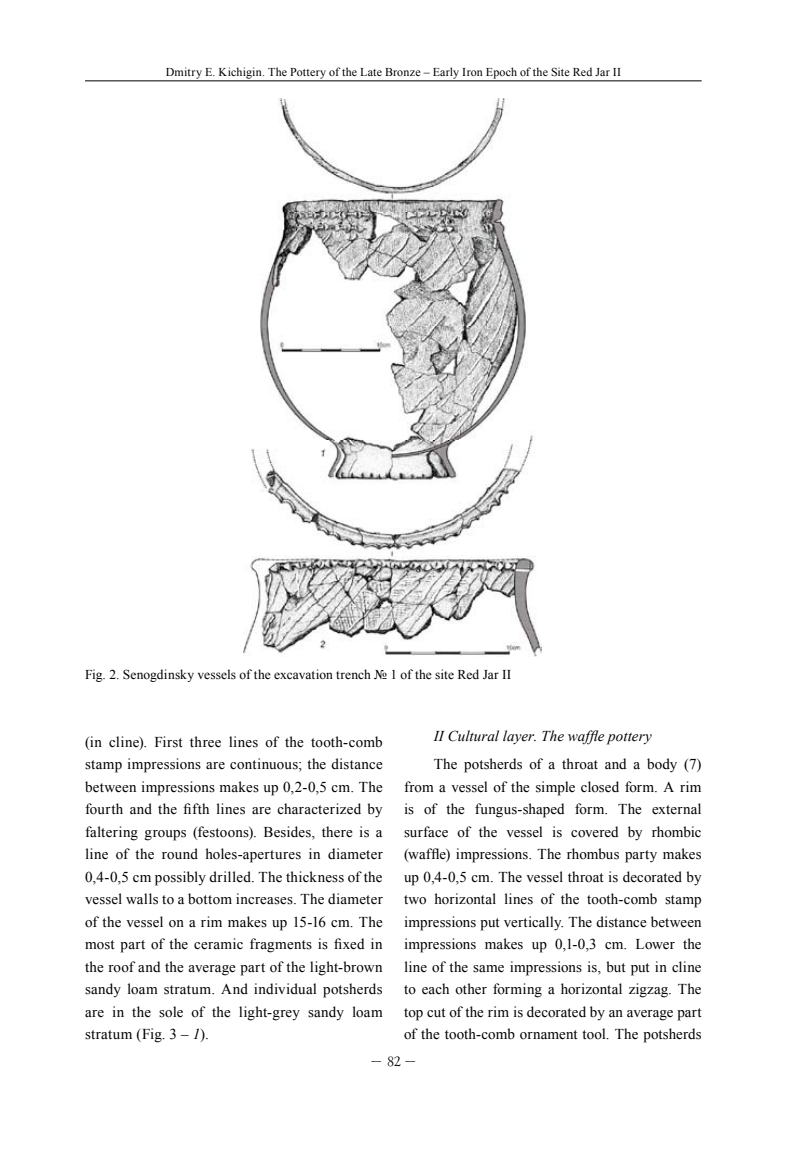
<style>
.page{position:relative;width:808px;height:1149px;background:#fff}
.page>*{position:absolute;margin:0;border:0;box-sizing:border-box;transform-origin:0 0}
.t1{font:15px/22.5px "Times New Roman";letter-spacing:.01em;color:#000;text-align:justify}
.t2{font:italic 15px "Times New Roman";letter-spacing:.01em;color:#000}
.t3{font:13.5px "Times New Roman";letter-spacing:.005em;color:#000}
.t4{font:13.5px "Lazurski";color:#000}
.t5{font:12px "Times New Roman";letter-spacing:.015em;color:#000}
.s1{font-style:italic}
</style>
<div class="page">
<hr style="left:85px;top:81px;width:617px;height:1px;background:#000">
<img style="left:244px;top:98px;width:298px;height:558px">
<p class="t5" style="left:166px;top:64px;width:457px">Dmitry E. Kichigin. The Pottery of the Late Bronze – Early Iron Epoch of the Site Red Jar II</p>
<p class="t3" style="left:85px;top:665px;width:428px">Fig. 2. Senogdinsky vessels of the excavation trench № 1 of the site Red Jar II</p>
<p class="t1" style="left:85px;top:730px;width:299px">(in cline). First three lines of the tooth-comb stamp impressions are continuous; the distance between impressions makes up 0,2-0,5 cm. The fourth and the fifth lines are characterized by faltering groups (festoons). Besides, there is a line of the round holes-apertures in diameter 0,4-0,5 cm possibly drilled. The thickness of the vessel walls to a bottom increases. The diameter of the vessel on a rim makes up 15-16 cm. The most part of the ceramic fragments is fixed in the roof and the average part of the light-brown sandy loam stratum. And individual potsherds are in the sole of the light-grey sandy loam stratum (Fig. 3 – <span class="s1">1</span>).</p>
<p class="t2" style="left:434px;top:725px;width:220px">II Cultural layer. The waffle pottery</p>
<p class="t1" style="left:404px;top:752px;width:299px;text-indent:30px">The potsherds of a throat and a body (7) from a vessel of the simple closed form. A rim is of the fungus-shaped form. The external surface of the vessel is covered by rhombic (waffle) impressions. The rhombus party makes up 0,4-0,5 cm. The vessel throat is decorated by two horizontal lines of the tooth-comb stamp impressions put vertically. The distance between impressions makes up 0,1-0,3 cm. Lower the line of the same impressions is, but put in cline to each other forming a horizontal zigzag. The top cut of the rim is decorated by an average part of the tooth-comb ornament tool. The potsherds</p>
<p class="t4" style="left:371px;top:1053px;width:47px">– 82 –</p>
</div>
